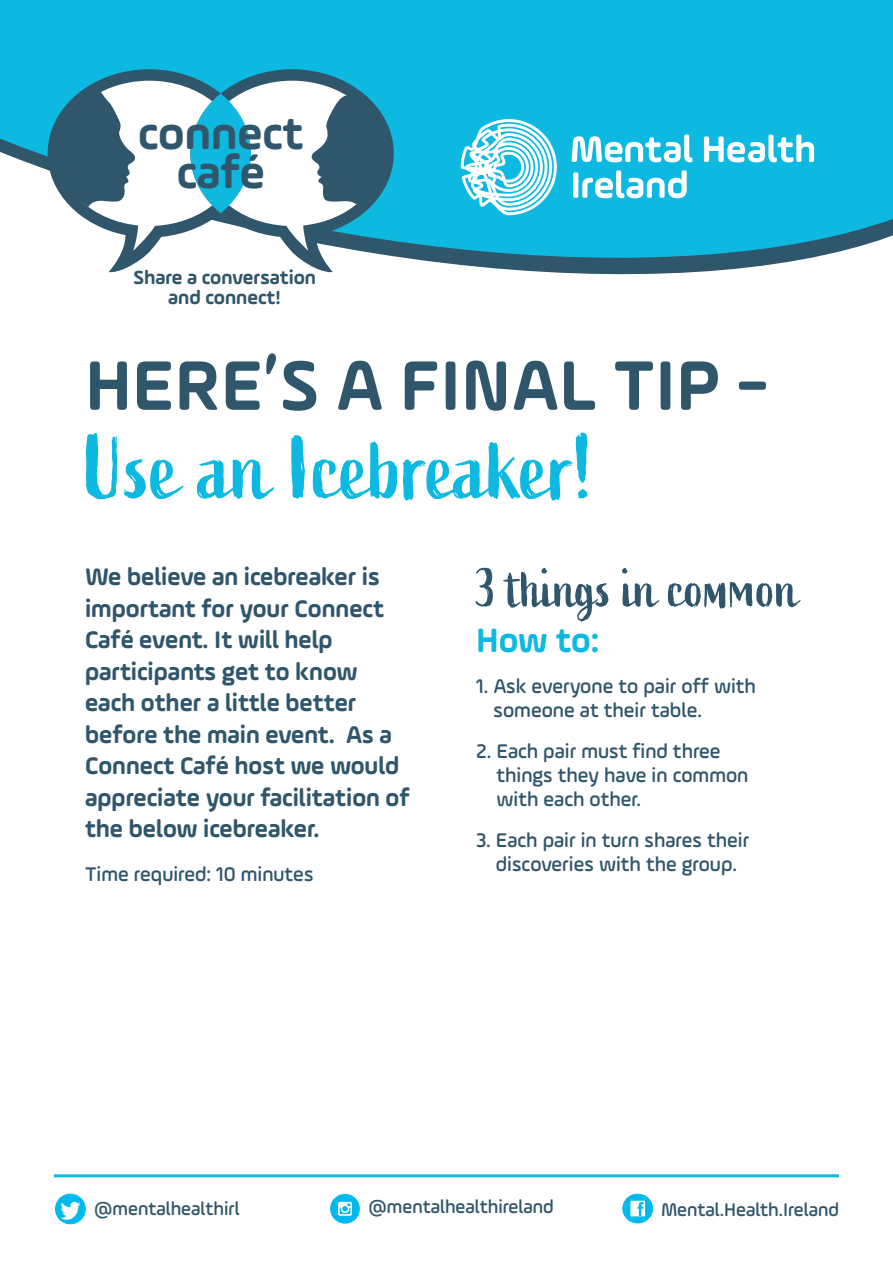
<style>
.page{position:relative;width:893px;height:1263px;background:#fff}
.page>*{position:absolute;margin:0;border:0;box-sizing:border-box;transform-origin:0 0}
.t1{font:90px "Active";color:#0eb9e1}
.t2{font:700 74.4px "Ample Soft";color:#30566c}
.t3{font:54px "Active";color:#30566c}
.t4{font:700 47.7px/38.8px "Ample Soft";color:#30566c;text-align:center}
.t5{font:700 36px "Ample Soft";color:#0eb9e1}
.t6{font:700 25.5px/31.5px "Ample Soft";color:#30566c}
.t7{font:500 21px/24px "Ample Soft";color:#30566c}
.t8{font:700 20.25px/20.2px "Ample Soft";color:#30566c;text-align:center}
.t9{font:500 19.5px "Ample Soft";color:#30566c}
</style>
<div class="page">
<svg style="left:329px;top:1193px;width:32px;height:31px"></svg>
<div style="left:329px;top:1192px;width:32px;height:33px;border:1px solid #fff;border-radius:50%"></div>
<svg style="left:338px;top:1202px;width:14px;height:14px"></svg>
<div style="left:55px;top:1193px;width:31px;height:32px;background:#00baef;border-radius:50%"></div>
<div style="left:54px;top:1192px;width:33px;height:33px;border:1px solid #fff;border-radius:50%"></div>
<svg style="left:61px;top:1202px;width:19px;height:18px"></svg>
<svg style="left:622px;top:1193px;width:32px;height:31px"></svg>
<div style="left:621px;top:1192px;width:33px;height:32px;border:1px solid #fff;border-radius:50%"></div>
<svg style="left:630px;top:1201px;width:15px;height:15px"></svg>
<hr style="left:54px;top:1174px;width:785px;height:3px;background:#0eb9e1">
<svg style="left:0;top:0;width:893px;height:275px;background:#20b8dc"></svg>
<svg style="left:571px;top:135px;width:121px;height:27px"></svg>
<svg style="left:704px;top:135px;width:110px;height:27px"></svg>
<div style="left:573px;top:172px;width:5px;height:26px;background:#fff;border-radius:2px"></div>
<svg style="left:582px;top:170px;width:105px;height:28px"></svg>
<svg style="left:461px;top:119px;width:96px;height:96px"></svg>
<svg style="left:48px;top:69px;width:346px;height:205px"></svg>
<h3 class="t4" style="left:138px;top:113px;width:167px">connect café</h3>
<p class="t8" style="left:133px;top:266px;width:184px">Share a conversation and connect!</p>
<h2 class="t2" style="left:85px;top:340px;width:684px">HERE’S A FINAL TIP -</h2>
<h1 class="t1" style="left:85px;top:416px;width:510px">Use an Icebreaker!</h1>
<p class="t6" style="left:85px;top:560px;width:326px">We believe an icebreaker is important for your Connect<br>Café event. It will help participants get to know each other a little better before the main event. As a<br>Connect Café host we would appreciate your facilitation of the below icebreaker.</p>
<p class="t7" style="left:85px;top:862px;width:230px">Time required: 10 minutes</p>
<h3 class="t3" style="left:476px;top:557px;width:323px">3 things in common</h3>
<h3 class="t5" style="left:476px;top:618px;width:124px">How to:</h3>
<p class="t7" style="left:493px;top:674px;width:264px;text-indent:-17px">1. Ask everyone to pair off with someone at their table.</p>
<p class="t7" style="left:496px;top:739px;width:253px;text-indent:-20px">2. Each pair must find three things they have in common with each other.</p>
<p class="t7" style="left:476px;top:828px;width:275px;text-align:center">3. Each pair in turn shares their discoveries with the group.</p>
<p class="t9" style="left:94px;top:1197px;width:147px">@mentalhealthirl</p>
<p class="t9" style="left:368px;top:1195px;width:187px">@mentalhealthireland</p>
<p class="t9" style="left:661px;top:1198px;width:179px">Mental.Health.Ireland</p>
</div>
